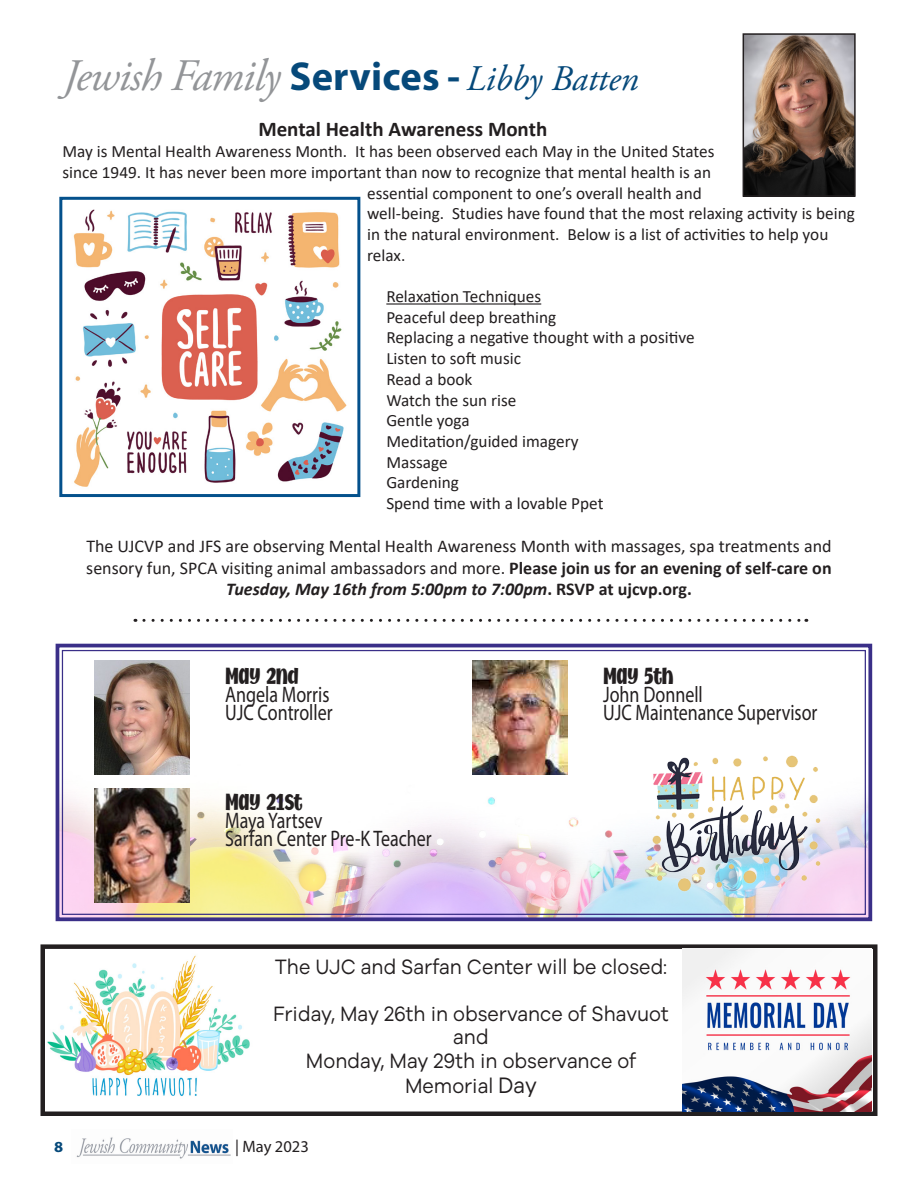
<style>
.page{position:relative;width:918px;height:1188px;background:#fff}
.page>*{position:absolute;margin:0;border:0;box-sizing:border-box;transform-origin:0 0}
.TopHeader{font:italic 45px "Adobe Garamond Pro";letter-spacing:-.025em;color:#939598}
.t1{font:22.5px "Myriad Pro";color:#231f20;scale:.8 1}
.t2{font:900 22.5px "Mythical Garden";color:#231f20;scale:.8 1}
.t3{font:21.45px "Galyon";color:#231f20;scale:.91 1}
.t4{font:700 21px "Calibri";color:#231f20}
.t5{font:18px "Calibri";color:#231f20}
.t6{font:italic 700 18px "Calibri";color:#231f20}
.t7{font:17.25px/20.7px "Calibri";color:#231f20}
.t8{font:16.5px "Myriad Pro";color:#231f20}
.t9{font:700 16.5px "Myriad Pro";color:#06497a}
.s1{font-family:"Myriad Pro";font-weight:700;font-style:normal;font-size:40.5px;color:#06497a}
.s2{font-size:36px;color:#06497a}
.s3{font-weight:700}
.s4{font-style:normal}
.s5{font-size:23.1px}
</style>
<div class="page">
<img style="left:76px;top:1137px;width:155px;height:22px">
<svg style="left:55px;top:643px;width:818px;height:279px"></svg>
<img style="left:95px;top:661px;width:94px;height:114px">
<img style="left:95px;top:788px;width:94px;height:114px">
<img style="left:473px;top:661px;width:94px;height:114px">
<img style="left:643px;top:746px;width:187px;height:164px">
<img style="left:47px;top:955px;width:203px;height:141px">
<img style="left:746px;top:36px;width:107px;height:158px">
<div style="left:743px;top:33px;width:113px;height:164px;border:2px solid #231f20"></div>
<hr style="left:386px;top:303px;width:155px;height:2px;background:#231f20">
<img style="left:73px;top:209px;width:274px;height:278px">
<div style="left:59px;top:197px;width:301px;height:300px;border:3px solid #04518c"></div>
<svg style="left:144px;top:619px;width:663px;height:3px"></svg>
<div style="left:40px;top:944px;width:838px;height:172px;border:4px solid #231f20"></div>
<img style="left:683px;top:948px;width:189px;height:164px">
<p class="TopHeader" style="left:63px;top:49px;width:577px">Jewish Family <span class="s1">Services -</span> <span class="s2">Libby Batten</span></p>
<p class="t4" style="left:258px;top:115px;width:290px">Mental Health Awareness Month</p>
<p class="t7" style="left:62px;top:141px;width:654px">May is Mental Health Awareness Month. It has been observed each May in the United States since 1949. It has never been more important than now to recognize that mental health is an</p>
<p class="t7" style="left:367px;top:182px;width:336px">essential component to one’s overall health and</p>
<p class="t7" style="left:367px;top:203px;width:489px">well-being. Studies have found that the most relaxing activity is being in the natural environment. Below is a list of activities to help you relax.</p>
<p class="t7" style="left:386px;top:286px;width:156px">Relaxation Techniques</p>
<p class="t7" style="left:386px;top:306px;width:172px">Peaceful deep breathing</p>
<p class="t7" style="left:386px;top:327px;width:310px">Replacing a negative thought with a positive</p>
<p class="t7" style="left:386px;top:348px;width:136px">Listen to soft music</p>
<p class="t7" style="left:386px;top:368px;width:88px">Read a book</p>
<p class="t7" style="left:386px;top:389px;width:132px">Watch the sun rise</p>
<p class="t7" style="left:386px;top:410px;width:85px">Gentle yoga</p>
<p class="t7" style="left:386px;top:430px;width:194px">Meditation/guided imagery</p>
<p class="t7" style="left:386px;top:451px;width:63px">Massage</p>
<p class="t7" style="left:386px;top:472px;width:74px">Gardening</p>
<p class="t7" style="left:386px;top:493px;width:219px">Spend time with a lovable Ppet</p>
<p class="t5" style="left:86px;top:534px;width:747px">The UJCVP and JFS are observing Mental Health Awareness Month with massages, spa treatments and</p>
<p class="t5" style="left:86px;top:555px;width:747px">sensory fun, SPCA visiting animal ambassadors and more. <span class="s3">Please join us for an evening of self-care on</span></p>
<p class="t6" style="left:226px;top:577px;width:467px">Tuesday, May 16th from 5:00pm to 7:00pm<span class="s4">. RSVP at ujcvp.org.</span></p>
<p class="t2" style="left:225px;top:661px;width:94px">MAY 2ND</p>
<p class="t2" style="left:603px;top:661px;width:89px">MAY 5TH</p>
<p class="t1" style="left:225px;top:681px;width:132px">Angela Morris</p>
<p class="t1" style="left:603px;top:681px;width:126px">John Donnell</p>
<p class="t1" style="left:225px;top:699px;width:136px">UJC Controller</p>
<p class="t1" style="left:603px;top:699px;width:270px">UJC Maintenance Supervisor</p>
<p class="t2" style="left:225px;top:787px;width:98px">MAY 21ST</p>
<p class="t1" style="left:225px;top:807px;width:123px">Maya Yartsev</p>
<p class="t1" style="left:225px;top:825px;width:260px">Sarfan Center Pre-K Teacher</p>
<p class="t3" style="left:275px;top:951px;width:433px">The UJC and Sarfan Center will be closed:</p>
<p class="t3" style="left:273px;top:998px;width:436px">Friday, May 26th in observance of Shavuot</p>
<p class="t3" style="left:453px;top:1021px;width:40px">and</p>
<p class="t3" style="left:306px;top:1044px;width:364px">Monday, May 29th in observance of</p>
<p class="t3" style="left:405px;top:1070px;width:146px">Memorial <span class="s5">Day</span></p>
<p class="t9" style="left:54px;top:1136px;width:11px">8</p>
<p class="t8" style="left:235px;top:1136px;width:75px">| May 2023</p>
</div>
